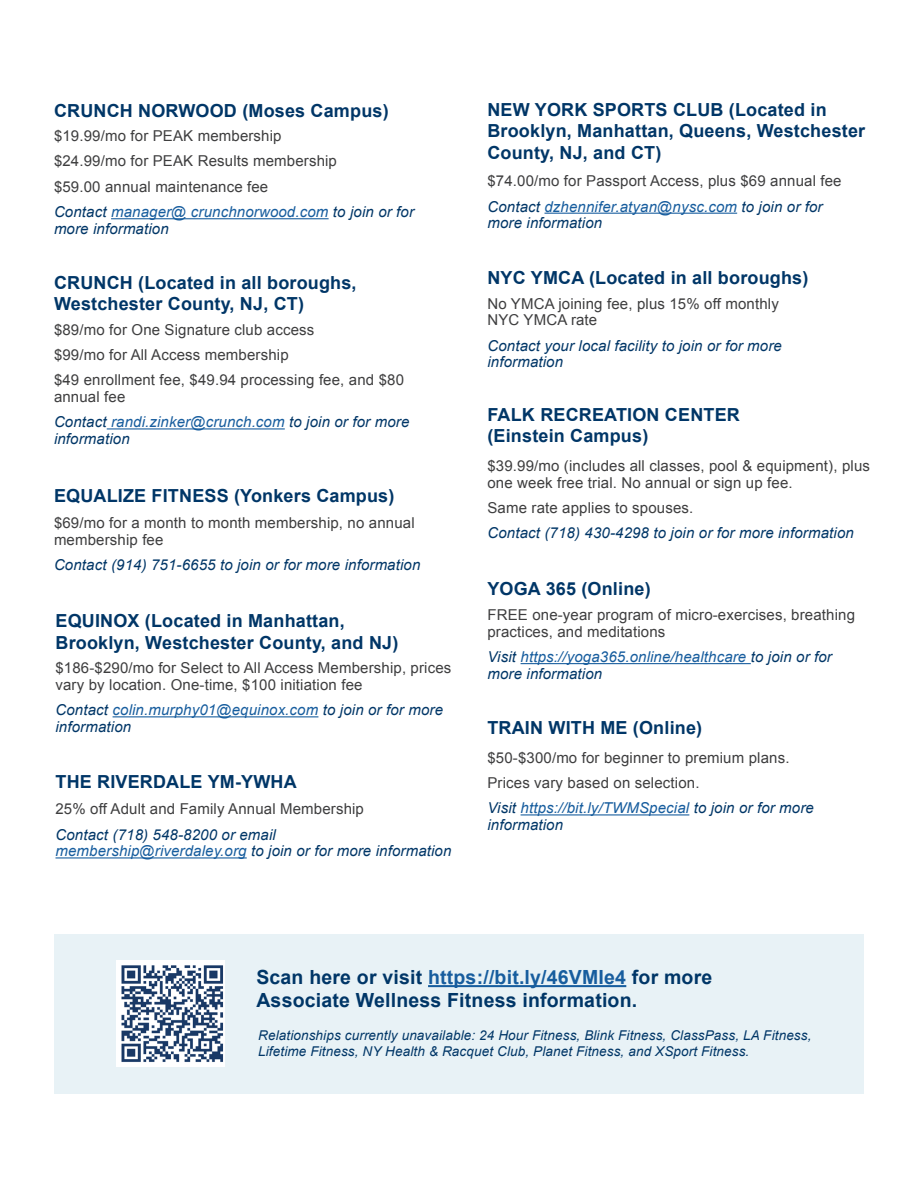
<style>
.page{position:relative;width:918px;height:1188px;background:#fff}
.page>*{position:absolute;margin:0;border:0;box-sizing:border-box;transform-origin:0 0}
.headline_white{font:700 19.5px/23.4px "Arial";letter-spacing:.01em;color:#003667}
.headline_white-2{font:700 18px/21.6px "Arial";letter-spacing:.01em;color:#003667}
.headline_white-3{font:15px/16.5px "Arial";letter-spacing:.01em;color:#3e3e3f}
.headline_white-4{font:italic 15px/16.5px "Arial";letter-spacing:.01em;color:#003667}
.headline_white-5{font:italic 15px/16.5px "Arial";letter-spacing:.01em;color:#175d9e}
.headline_white-6{font:italic 13.5px/16.2px "Arial";letter-spacing:.01em;color:#003667}
.s1{color:#175d9e}
.s2{color:#003667}
</style>
<div class="page">
<hr style="left:113px;top:716px;width:205px;height:1px;background:#175d9e">
<hr style="left:111px;top:218px;width:218px;height:1px;background:#175d9e">
<hr style="left:107px;top:428px;width:178px;height:1px;background:#175d9e">
<hr style="left:545px;top:213px;width:192px;height:1px;background:#175d9e">
<hr style="left:521px;top:814px;width:168px;height:1px;background:#175d9e">
<hr style="left:521px;top:663px;width:230px;height:1px;background:#175d9e">
<hr style="left:56px;top:857px;width:191px;height:1px;background:#175d9e">
<div style="left:54px;top:935px;width:810px;height:159px;background:#e8f2f6"></div>
<hr style="left:428px;top:985px;width:198px;height:2px;background:#175d9e">
<img style="left:116px;top:960px;width:109px;height:106px">
<p class="headline_white-2" style="left:54px;top:101px;width:336px">CRUNCH NORWOOD (Moses Campus)</p>
<p class="headline_white-3" style="left:54px;top:128px;width:229px">$19.99/mo for PEAK membership</p>
<p class="headline_white-3" style="left:54px;top:153px;width:285px">$24.99/mo for PEAK Results membership</p>
<p class="headline_white-3" style="left:54px;top:178px;width:216px">$59.00 annual maintenance fee</p>
<p class="headline_white-4" style="left:54px;top:204px;width:362px">Contact <span class="s1">manager@ crunchnorwood.com</span> to join or for more information</p>
<p class="headline_white-2" style="left:54px;top:272px;width:304px">CRUNCH (Located in all boroughs,<br>Westchester County, NJ, CT)</p>
<p class="headline_white-3" style="left:54px;top:321px;width:262px">$89/mo for One Signature club access</p>
<p class="headline_white-3" style="left:54px;top:347px;width:236px">$99/mo for All Access membership</p>
<p class="headline_white-3" style="left:54px;top:372px;width:352px">$49 enrollment fee, $49.94 processing fee, and $80 annual fee</p>
<p class="headline_white-4" style="left:54px;top:414px;width:357px">Contact <span class="s1">randi.zinker@crunch.com</span> to join or for more information</p>
<p class="headline_white-2" style="left:54px;top:485px;width:342px">EQUALIZE FITNESS (Yonkers Campus)</p>
<p class="headline_white-3" style="left:54px;top:515px;width:362px">$69/mo for a month to month membership, no annual membership fee</p>
<p class="headline_white-4" style="left:54px;top:557px;width:368px">Contact (914) 751-6655 to join or for more information</p>
<p class="headline_white-2" style="left:56px;top:611px;width:344px">EQUINOX (Located in Manhattan,<br>Brooklyn, Westchester County, and NJ)</p>
<p class="headline_white-3" style="left:56px;top:660px;width:397px">$186-$290/mo for Select to All Access Membership, prices vary by location. One-time, $100 initiation fee</p>
<p class="headline_white-4" style="left:56px;top:702px;width:389px">Contact <span class="s1">colin.murphy01@equinox.com</span> to join or for more information</p>
<p class="headline_white-2" style="left:56px;top:771px;width:243px">THE RIVERDALE YM-YWHA</p>
<p class="headline_white-3" style="left:56px;top:801px;width:310px">25% off Adult and Family Annual Membership</p>
<p class="headline_white-4" style="left:56px;top:827px;width:397px">Contact (718) 548-8200 or email <span class="s1">membership@riverdaley.org</span> to join or for more information</p>
<p class="headline_white-2" style="left:487px;top:99px;width:379px">NEW YORK SPORTS CLUB (Located in<br>Brooklyn, Manhattan, Queens, Westchester<br>County, NJ, and CT)</p>
<p class="headline_white-3" style="left:487px;top:173px;width:356px">$74.00/mo for Passport Access, plus $69 annual fee</p>
<p class="headline_white-4" style="left:487px;top:198px;width:337px">Contact <span class="s1">dzhennifer.atyan@nysc.com</span> to join or for more information</p>
<p class="headline_white-2" style="left:487px;top:267px;width:322px">NYC YMCA (Located in all boroughs)</p>
<p class="headline_white-3" style="left:487px;top:295px;width:293px">No YMCA joining fee, plus 15% off monthly<br>NYC YMCA rate</p>
<p class="headline_white-4" style="left:487px;top:337px;width:296px">Contact your local facility to join or for more information</p>
<p class="headline_white-2" style="left:487px;top:404px;width:254px">FALK RECREATION CENTER (Einstein Campus)</p>
<p class="headline_white-3" style="left:487px;top:458px;width:384px">$39.99/mo (includes all classes, pool &amp; equipment), plus one week free trial. No annual or sign up fee.</p>
<p class="headline_white-3" style="left:487px;top:500px;width:207px">Same rate applies to spouses.</p>
<p class="headline_white-4" style="left:487px;top:525px;width:368px">Contact (718) 430-4298 to join or for more information</p>
<p class="headline_white-2" style="left:487px;top:578px;width:165px">YOGA 365 (Online)</p>
<p class="headline_white-3" style="left:487px;top:607px;width:369px">FREE one-year program of micro-exercises, breathing practices, and meditations</p>
<p class="headline_white-5" style="left:487px;top:649px;width:346px"><span class="s2">Visit</span> https://yoga365.online/healthcare <span class="s2">to join or for more information</span></p>
<p class="headline_white-2" style="left:487px;top:718px;width:216px">TRAIN WITH ME (Online)</p>
<p class="headline_white-3" style="left:487px;top:749px;width:304px">$50-$300/mo for beginner to premium plans.</p>
<p class="headline_white-3" style="left:487px;top:775px;width:214px">Prices vary based on selection.</p>
<p class="headline_white-4" style="left:487px;top:800px;width:328px">Visit <span class="s1">https://bit.ly/TWMSpecial</span> to join or for more information</p>
<p class="headline_white" style="left:256px;top:966px;width:458px">Scan here or visit <span class="s1">https://bit.ly/46VMIe4</span> for more<br>Associate Wellness Fitness information.</p>
<p class="headline_white-6" style="left:258px;top:1027px;width:555px">Relationships currently unavailable: 24 Hour Fitness, Blink Fitness, ClassPass, LA Fitness,<br>Lifetime Fitness, NY Health &amp; Racquet Club, Planet Fitness, and XSport Fitness.</p>
</div>
